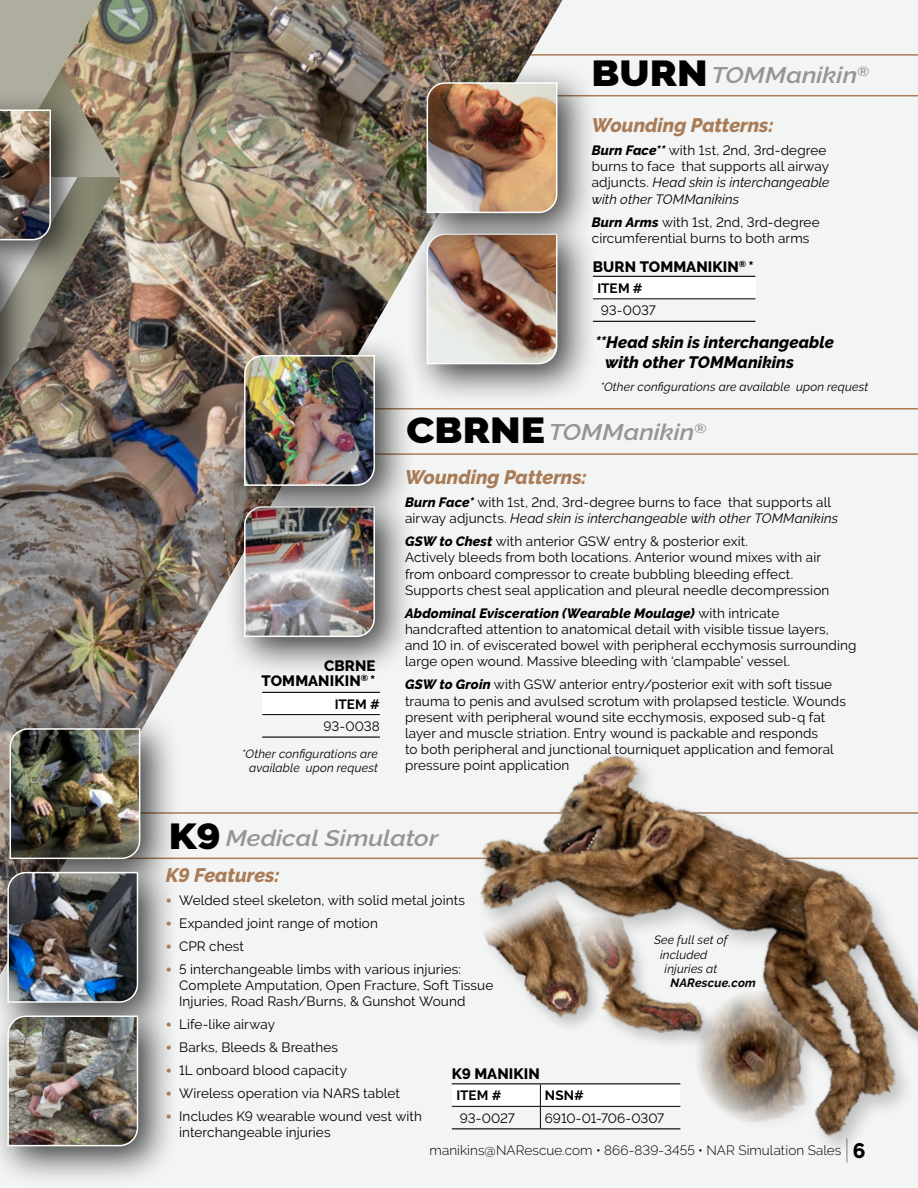
<style>
.page{position:relative;width:918px;height:1188px;background:#f3f4f4}
.page>*{position:absolute;margin:0;border:0;box-sizing:border-box;transform-origin:0 0}
.t1{font:italic 600 22.5px "Raleway";color:#939598;scale:1.13 1}
.t2{font:italic 800 19.5px "Raleway";letter-spacing:-.005em;color:#a97c57}
.t3{font:italic 800 16.5px/19.8px "Raleway";letter-spacing:.005em;color:#000}
.t4{font:800 15px/15px "Raleway";letter-spacing:.01em;color:#000;text-align:right}
.t5{font:13.5px/16.2px "Raleway";letter-spacing:.01em;color:#000}
.t6{font:300 13.5px "Raleway";letter-spacing:.005em;color:#000}
.t7{font:700 13.5px "Raleway";color:#000}
.t8{font:13.5px "Raleway";letter-spacing:-.01em;color:#000}
.t9{font:italic 12px/14.4px "Raleway";letter-spacing:.015em;color:#000;text-align:right}
.t10{font:italic 700 12px "Raleway";letter-spacing:.015em;color:#000}
.s1{font-weight:900;font-style:normal;font-size:36px;color:#000}
.s2{font-weight:800;font-style:italic}
.s3{font-style:italic}
.s4{font-family:"Mukta Mahee";font-size:16.5px;color:#a97c57}
.s5{font-weight:100;font-size:26.4px}
.s6{font-weight:800;font-size:21px}
</style>
<div class="page">
<hr style="left:177px;top:95px;width:741px;height:1px;background:#a97c57">
<hr style="left:140px;top:453px;width:778px;height:2px;background:#a97c57">
<hr style="left:135px;top:54px;width:783px;height:2px;background:#a97c57">
<hr style="left:140px;top:408px;width:778px;height:2px;background:#a97c57">
<img style="left:0;top:0;width:562px;height:860px">
<div style="left:224px;top:487px;width:192px;height:191px;background:#000;opacity:.75"></div>
<img style="left:243px;top:527px;width:133px;height:111px">
<div style="left:0;top:709px;width:181px;height:191px;background:#000;opacity:.75"></div>
<img style="left:9px;top:727px;width:132px;height:125px">
<div style="left:407px;top:214px;width:191px;height:191px;background:#000;opacity:.75"></div>
<img style="left:426px;top:254px;width:132px;height:111px">
<div style="left:0;top:852px;width:179px;height:191px;background:#000;opacity:.75"></div>
<img style="left:7px;top:871px;width:132px;height:125px">
<div style="left:0;top:996px;width:179px;height:191px;background:#000;opacity:.75"></div>
<img style="left:7px;top:1015px;width:132px;height:132px">
<div style="left:224px;top:335px;width:192px;height:192px;background:#000;opacity:.75"></div>
<img style="left:243px;top:354px;width:133px;height:133px">
<div style="left:407px;top:63px;width:191px;height:191px;background:#000;opacity:.75"></div>
<img style="left:426px;top:82px;width:132px;height:132px">
<div style="left:593px;top:276px;width:162px;height:23px;background:#fff"></div>
<hr style="left:593px;top:321px;width:162px;height:1px;background:#000">
<hr style="left:593px;top:299px;width:162px;height:1px;background:#000">
<hr style="left:593px;top:276px;width:162px;height:1px;background:#000">
<div style="left:262px;top:692px;width:118px;height:23px;background:#fff"></div>
<hr style="left:262px;top:737px;width:118px;height:1px;background:#000">
<hr style="left:262px;top:714px;width:118px;height:1px;background:#000">
<hr style="left:262px;top:692px;width:118px;height:1px;background:#000">
<img style="left:0;top:0;width:121px;height:538px">
<div style="left:0;top:234px;width:39px;height:191px;background:#000;opacity:.75"></div>
<img style="left:440px;top:710px;width:478px;height:438px">
<div style="left:693px;top:989px;width:128px;height:148px;background:#f3f4f4"></div>
<img style="left:688px;top:990px;width:148px;height:132px">
<img style="left:695px;top:998px;width:115px;height:118px">
<h1 class="t1" style="left:592px;top:63px;width:247px"><span class="s1">BURN</span>TOMManikin<sup>®</sup></h1>
<h2 class="t2" style="left:592px;top:114px;width:183px">Wounding Patterns:</h2>
<p class="t5" style="left:592px;top:142px;width:239px"><span class="s2">Burn Face**</span> with 1st, 2nd, 3rd-degree burns to face that supports all airway adjuncts. <span class="s3">Head skin is interchangeable with other TOMManikins</span></p>
<p class="t5" style="left:592px;top:214px;width:229px"><span class="s2">Burn Arms</span> with 1st, 2nd, 3rd-degree circumferential burns to both arms</p>
<p class="t4" style="left:593px;top:259px;width:162px">BURN TOMMANIKIN<sup>®</sup> *</p>
<p class="t7" style="left:597px;top:280px;width:47px">ITEM #</p>
<p class="t5" style="left:601px;top:302px;width:57px">93-0037</p>
<p class="t3" style="left:605px;top:332px;width:230px;text-indent:-10px">**Head skin is interchangeable with other TOMManikins</p>
<p class="t9" style="left:600px;top:379px;width:269px">*Other configurations are available upon request</p>
<p class="t4" style="left:262px;top:658px;width:116px">CBRNE<br>TOMMANIKIN<sup>®</sup> *</p>
<p class="t7" style="left:335px;top:696px;width:47px">ITEM #</p>
<p class="t5" style="left:324px;top:718px;width:58px">93-0038</p>
<p class="t9" style="left:242px;top:747px;width:138px">*Other configurations are available upon request</p>
<h1 class="t1" style="left:407px;top:419px;width:267px"><span class="s1">CBRNE</span>TOMManikin<sup>®</sup></h1>
<h2 class="t2" style="left:405px;top:466px;width:183px">Wounding Patterns:</h2>
<p class="t5" style="left:405px;top:494px;width:435px"><span class="s2">Burn Face*</span> with 1st, 2nd, 3rd-degree burns to face that supports all airway adjuncts. <span class="s3">Head skin is interchangeable with other TOMManikins</span></p>
<p class="t5" style="left:405px;top:533px;width:426px"><span class="s2">GSW to Chest</span> with anterior GSW entry &amp; posterior exit.<br>Actively bleeds from both locations. Anterior wound mixes with air from onboard compressor to create bubbling bleeding effect.<br>Supports chest seal application and pleural needle decompression</p>
<p class="t5" style="left:405px;top:605px;width:453px"><span class="s2">Abdominal Evisceration (Wearable Moulage)</span> with intricate handcrafted attention to anatomical detail with visible tissue layers,<br>and 10 in. of eviscerated bowel with peripheral ecchymosis surrounding large open wound. Massive bleeding with ‘clampable’ vessel.</p>
<p class="t5" style="left:405px;top:676px;width:442px"><span class="s2">GSW to Groin</span> with GSW anterior entry/posterior exit with soft tissue trauma to penis and avulsed scrotum with prolapsed testicle. Wounds present with peripheral wound site ecchymosis, exposed sub-q fat layer and muscle striation. Entry wound is packable and responds<br>to both peripheral and junctional tourniquet application and femoral pressure point application</p>
<h1 class="t1" style="left:169px;top:825px;width:240px"><span class="s1">K9</span> Medical Simulator</h1>
<h2 class="t2" style="left:166px;top:864px;width:115px">K9 Features:</h2>
<p class="t5" style="left:166px;top:892px;width:301px"><span class="s4">•</span> Welded steel skeleton, with solid metal joints</p>
<p class="t5" style="left:166px;top:915px;width:214px"><span class="s4">•</span> Expanded joint range of motion</p>
<p class="t5" style="left:166px;top:938px;width:80px"><span class="s4">•</span> CPR chest</p>
<p class="t5" style="left:179px;top:961px;width:316px;text-indent:-14px"><span class="s4">•</span> 5 interchangeable limbs with various injuries:<br>Complete Amputation, Open Fracture, Soft Tissue<br>Injuries, Road Rash/Burns, &amp; Gunshot Wound</p>
<p class="t5" style="left:166px;top:1016px;width:111px"><span class="s4">•</span> Life-like airway</p>
<p class="t5" style="left:166px;top:1039px;width:174px"><span class="s4">•</span> Barks, Bleeds &amp; Breathes</p>
<p class="t5" style="left:166px;top:1062px;width:183px"><span class="s4">•</span> 1L onboard blood capacity</p>
<p class="t5" style="left:166px;top:1085px;width:236px"><span class="s4">•</span> Wireless operation via NARS tablet</p>
<p class="t5" style="left:179px;top:1108px;width:244px;text-indent:-14px"><span class="s4">•</span> Includes K9 wearable wound vest with interchangeable injuries</p>
<p class="t9" style="left:654px;top:933px;width:75px">See full set of</p>
<p class="t9" style="left:660px;top:947px;width:49px">included</p>
<p class="t9" style="left:665px;top:962px;width:54px">injuries at</p>
<p class="t10" style="left:671px;top:976px;width:87px">NARescue.com</p>
<p class="t4" style="left:452px;top:1066px;width:90px">K9 MANIKIN</p>
<p class="t7" style="left:456px;top:1088px;width:47px">ITEM #</p>
<p class="t7" style="left:545px;top:1088px;width:41px">NSN#</p>
<p class="t5" style="left:460px;top:1110px;width:57px">93-0027</p>
<p class="t8" style="left:545px;top:1110px;width:121px">6910-01-706-0307</p>
<p class="t6" style="left:430px;top:1142px;width:437px">manikins@NARescue.com • 866-839-3455 • NAR Simulation Sales <span class="s5">|</span> <span class="s6">6</span></p>
</div>
